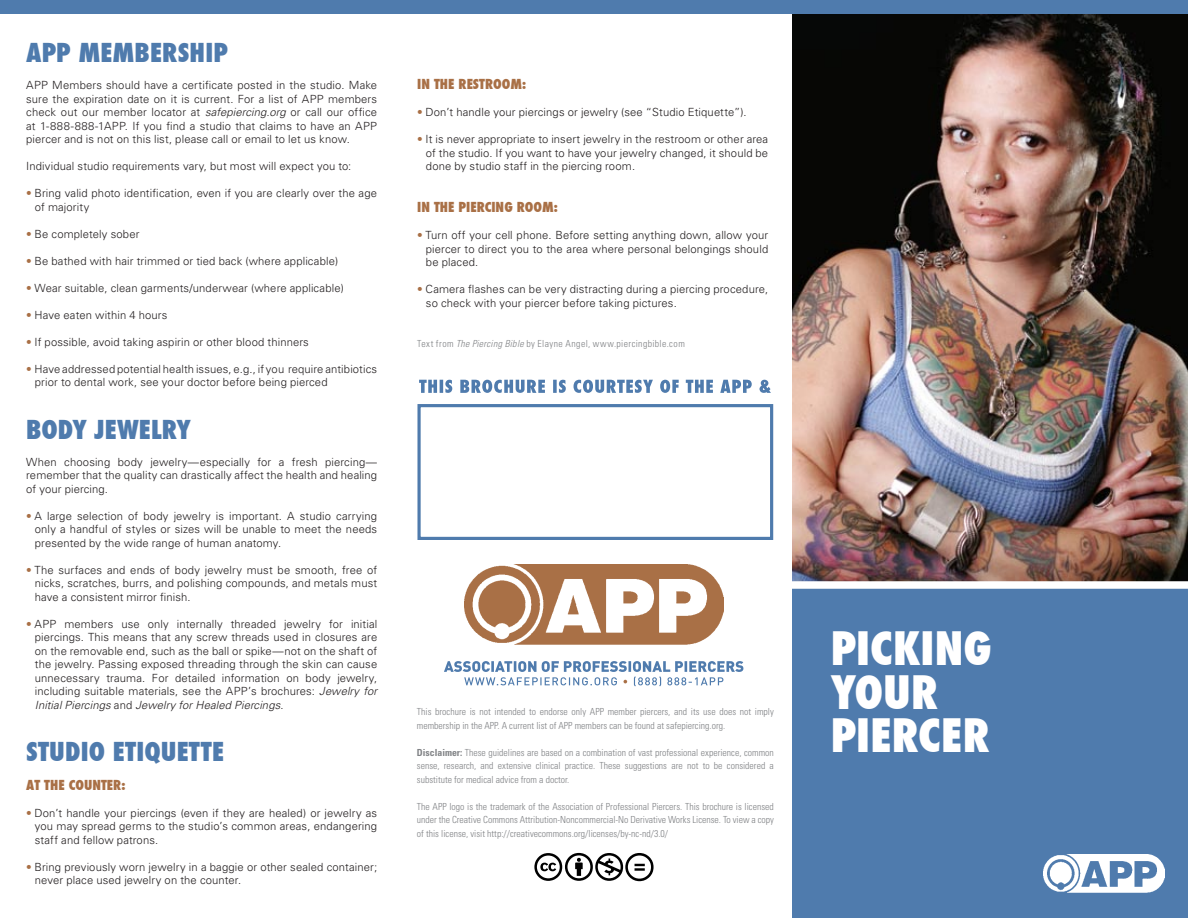
<style>
.page{position:relative;width:1188px;height:918px;background:#fff}
.page>*{position:absolute;margin:0;border:0;box-sizing:border-box;transform-origin:0 0}
.t1{font:800 condensed 45px/43.5px "Futura";color:#fff}
.t2{font:800 condensed 25.5px "Futura";letter-spacing:.005em;color:#4f7bad}
.t3{font:800 condensed 13.5px "Futura";color:#a97046}
.t4{font:300 11.25px/13.5px "Univers LT Std";letter-spacing:.01em;color:#231f20;text-align:justify}
.t5{font:300 condensed 9.75px/13.5px "Univers LT Std";color:#808285;text-align:justify}
.t6{font:300 condensed 9.75px "Univers LT Std";letter-spacing:.04em;color:#808285}
.s1{font-style:italic}
.s2{color:#a97046}
.s3{font-weight:700}
</style>
<div class="page">
<img style="left:792px;top:14px;width:396px;height:567px">
<svg style="left:419px;top:380px;width:352px;height:13px"></svg>
<img style="left:464px;top:565px;width:260px;height:80px">
<svg style="left:534px;top:852px;width:120px;height:30px"></svg>
<div style="left:792px;top:584px;width:396px;height:334px;background:#4f7bad"></div>
<div style="left:792px;top:581px;width:396px;height:8px;background:#fff"></div>
<div style="left:417px;top:404px;width:356px;height:136px;border:3px solid #4f7bad"></div>
<div style="left:0;top:0;width:1188px;height:14px;background:#4f7bad"></div>
<svg style="left:444px;top:661px;width:299px;height:25px"></svg>
<img style="left:1044px;top:855px;width:121px;height:38px">
<h2 class="t2" style="left:26px;top:35px;width:202px">APP MEMBERSHIP</h2>
<p class="t4" style="left:26px;top:79px;width:352px">APP Members should have a certificate posted in the studio. Make sure the expiration date on it is current. For a list of APP members check out our member locator at <span class="s1">safepiercing.org</span> or call our office at 1-888-888-1APP. If you find a studio that claims to have an APP piercer and is not on this list, please call or email to let us know.</p>
<p class="t4" style="left:26px;top:160px;width:327px">Individual studio requirements vary, but most will expect you to:</p>
<p class="t4" style="left:35px;top:187px;width:344px;text-indent:-9px"><span class="s2">•</span> Bring valid photo identification, even if you are clearly over the age of majority</p>
<p class="t4" style="left:26px;top:227px;width:115px"><span class="s2">•</span> Be completely sober</p>
<p class="t4" style="left:26px;top:254px;width:313px"><span class="s2">•</span> Be bathed with hair trimmed or tied back (where applicable)</p>
<p class="t4" style="left:26px;top:281px;width:319px"><span class="s2">•</span> Wear suitable, clean garments/underwear (where applicable)</p>
<p class="t4" style="left:26px;top:308px;width:143px"><span class="s2">•</span> Have eaten within 4 hours</p>
<p class="t4" style="left:26px;top:335px;width:284px"><span class="s2">•</span> If possible, avoid taking aspirin or other blood thinners</p>
<p class="t4" style="left:35px;top:362px;width:344px;text-indent:-9px"><span class="s2">•</span> Have addressed potential health issues, e.g., if you require antibiotics prior to dental work, see your doctor before being pierced</p>
<h2 class="t2" style="left:26px;top:412px;width:166px">BODY JEWELRY</h2>
<p class="t4" style="left:26px;top:455px;width:352px">When choosing body jewelry—especially for a fresh piercing— remember that the quality can drastically affect the health and healing of your piercing.</p>
<p class="t4" style="left:35px;top:509px;width:344px;text-indent:-9px"><span class="s2">•</span> A large selection of body jewelry is important. A studio carrying only a handful of styles or sizes will be unable to meet the needs presented by the wide range of human anatomy.</p>
<p class="t4" style="left:35px;top:563px;width:344px;text-indent:-9px"><span class="s2">•</span> The surfaces and ends of body jewelry must be smooth, free of nicks, scratches, burrs, and polishing compounds, and metals must have a consistent mirror finish.</p>
<p class="t4" style="left:35px;top:617px;width:344px;text-indent:-9px"><span class="s2">•</span> APP members use only internally threaded jewelry for initial piercings. This means that any screw threads used in closures are on the removable end, such as the ball or spike—not on the shaft of the jewelry. Passing exposed threading through the skin can cause unnecessary trauma. For detailed information on body jewelry, including suitable materials, see the APP’s brochures: <span class="s1">Jewelry for Initial Piercings</span> and <span class="s1">Jewelry for Healed Piercings</span>.</p>
<h2 class="t2" style="left:26px;top:734px;width:199px">STUDIO ETIQUETTE</h2>
<p class="t3" style="left:26px;top:776px;width:101px">AT THE COUNTER:</p>
<p class="t4" style="left:35px;top:806px;width:344px;text-indent:-9px"><span class="s2">•</span> Don’t handle your piercings (even if they are healed) or jewelry as you may spread germs to the studio’s common areas, endangering staff and fellow patrons.</p>
<p class="t4" style="left:35px;top:860px;width:344px;text-indent:-9px"><span class="s2">•</span> Bring previously worn jewelry in a baggie or other sealed container; never place used jewelry on the counter.</p>
<p class="t3" style="left:417px;top:75px;width:110px">IN THE RESTROOM:</p>
<p class="t4" style="left:417px;top:105px;width:331px"><span class="s2">•</span> Don’t handle your piercings or jewelry (see “Studio Etiquette”).</p>
<p class="t4" style="left:426px;top:132px;width:344px;text-indent:-9px"><span class="s2">•</span> It is never appropriate to insert jewelry in the restroom or other area of the studio. If you want to have your jewelry changed, it should be done by studio staff in the piercing room.</p>
<p class="t3" style="left:417px;top:198px;width:142px">IN THE PIERCING ROOM:</p>
<p class="t4" style="left:426px;top:228px;width:344px;text-indent:-9px"><span class="s2">•</span> Turn off your cell phone. Before setting anything down, allow your piercer to direct you to the area where personal belongings should be placed.</p>
<p class="t4" style="left:426px;top:282px;width:344px;text-indent:-9px"><span class="s2">•</span> Camera flashes can be very distracting during a piercing procedure, so check with your piercer before taking pictures.</p>
<p class="t6" style="left:417px;top:338px;width:269px">Text from <span class="s1">The Piercing Bible</span> by Elayne Angel, www.piercingbible.com</p>
<p class="t5" style="left:417px;top:705px;width:359px">This brochure is not intended to endorse only APP member piercers, and its use does not imply membership in the APP. A current list of APP members can be found at safepiercing.org.</p>
<p class="t5" style="left:417px;top:746px;width:359px"><span class="s3">Disclaimer:</span> These guidelines are based on a combination of vast professional experience, common sense, research, and extensive clinical practice. These suggestions are not to be considered a substitute for medical advice from a doctor.</p>
<p class="t5" style="left:417px;top:800px;width:359px">The APP logo is the trademark of the Association of Professional Piercers. This brochure is licensed under the Creative Commons Attribution-Noncommercial-No Derivative Works License. To view a copy of this license, visit http://creativecommons.org/licenses/by-nc-nd/3.0/</p>
<h1 class="t1" style="left:831px;top:627px;width:163px">PICKING<br>YOUR<br>PIERCER</h1>
</div>
